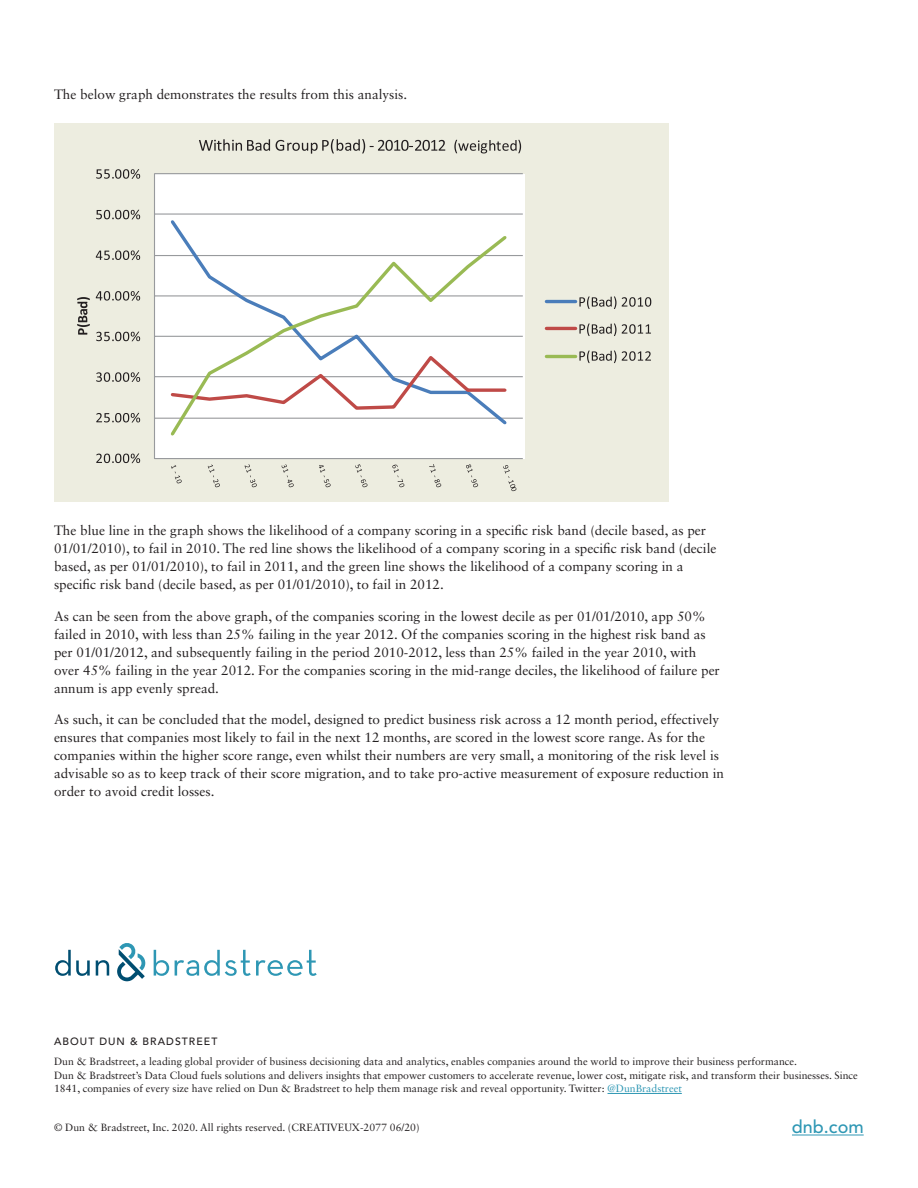
<style>
.page{position:relative;width:918px;height:1188px;background:#fff}
.page>*{position:absolute;margin:0;border:0;box-sizing:border-box;transform-origin:0 0}
._05_Body_Copy{font:500 18px "Avenir LT Std";color:#2e97b4}
.Body_Copy{font:13.5px/18px "Sabon LT Std";color:#231f20}
.Boilerplate{font:10.5px/13.5px "Sabon LT Std";color:#231f20}
.Boilerplate-2{font:500 10.5px "Avenir LT Std";letter-spacing:.1em;color:#231f20}
.s1{color:#2e97b4}
</style>
<div class="page">
<svg style="left:154px;top:950px;width:15px;height:26px"></svg>
<svg style="left:55px;top:943px;width:90px;height:38px"></svg>
<svg style="left:175px;top:950px;width:142px;height:26px"></svg>
<hr style="left:608px;top:1093px;width:74px;height:1px;background:#2e97b4">
<hr style="left:792px;top:1135px;width:72px;height:1px;background:#2e97b4">
<div style="left:54px;top:124px;width:614px;height:378px;background:#edede0"></div>
<div style="left:154px;top:174px;width:371px;height:285px;background:#fff"></div>
<hr style="left:155px;top:173px;width:368px;height:1px;background:#989a9d">
<hr style="left:155px;top:213px;width:368px;height:2px;background:#989a9d">
<hr style="left:155px;top:255px;width:368px;height:1px;background:#989a9d">
<hr style="left:155px;top:295px;width:368px;height:1px;background:#989a9d">
<hr style="left:155px;top:336px;width:368px;height:1px;background:#989a9d">
<hr style="left:155px;top:376px;width:368px;height:1px;background:#989a9d">
<hr style="left:155px;top:418px;width:368px;height:1px;background:#989a9d">
<hr style="left:154px;top:174px;width:1px;height:285px;background:#989a9d">
<hr style="left:155px;top:458px;width:368px;height:1px;background:#989a9d">
<svg style="left:168px;top:233px;width:342px;height:203px"></svg>
<svg style="left:96px;top:453px;width:44px;height:10px"></svg>
<svg style="left:96px;top:413px;width:44px;height:10px"></svg>
<svg style="left:96px;top:372px;width:44px;height:10px"></svg>
<svg style="left:96px;top:332px;width:44px;height:9px"></svg>
<svg style="left:96px;top:291px;width:44px;height:10px"></svg>
<svg style="left:96px;top:250px;width:44px;height:10px"></svg>
<svg style="left:96px;top:210px;width:44px;height:9px"></svg>
<svg style="left:96px;top:169px;width:44px;height:10px"></svg>
<svg style="left:171px;top:465px;width:11px;height:18px"></svg>
<svg style="left:208px;top:465px;width:12px;height:22px"></svg>
<svg style="left:245px;top:464px;width:12px;height:23px"></svg>
<svg style="left:282px;top:464px;width:12px;height:23px"></svg>
<svg style="left:319px;top:465px;width:12px;height:22px"></svg>
<svg style="left:355px;top:464px;width:13px;height:23px"></svg>
<svg style="left:392px;top:465px;width:12px;height:22px"></svg>
<svg style="left:429px;top:464px;width:12px;height:23px"></svg>
<svg style="left:466px;top:464px;width:12px;height:23px"></svg>
<svg style="left:503px;top:465px;width:13px;height:26px"></svg>
<svg style="left:77px;top:297px;width:13px;height:38px"></svg>
<svg style="left:199px;top:139px;width:71px;height:12px"></svg>
<svg style="left:276px;top:139px;width:169px;height:15px"></svg>
<svg style="left:454px;top:140px;width:67px;height:13px"></svg>
<hr style="left:546px;top:300px;width:30px;height:3px;background:#4a7dba">
<svg style="left:579px;top:296px;width:72px;height:13px"></svg>
<hr style="left:546px;top:327px;width:30px;height:3px;background:#bf4a47">
<svg style="left:579px;top:323px;width:72px;height:13px"></svg>
<hr style="left:546px;top:355px;width:30px;height:3px;background:#99ba54">
<svg style="left:579px;top:351px;width:72px;height:12px"></svg>
<p class="Body_Copy" style="left:54px;top:85px;width:355px">The below graph demonstrates the results from this analysis.</p>
<p class="Body_Copy" style="left:54px;top:521px;width:664px">The blue line in the graph shows the likelihood of a company scoring in a specific risk band (decile based, as per 01/01/2010), to fail in 2010. The red line shows the likelihood of a company scoring in a specific risk band (decile based, as per 01/01/2010), to fail in 2011, and the green line shows the likelihood of a company scoring in a specific risk band (decile based, as per 01/01/2010), to fail in 2012.</p>
<p class="Body_Copy" style="left:54px;top:607px;width:667px">As can be seen from the above graph, of the companies scoring in the lowest decile as per 01/01/2010, app 50% failed in 2010, with less than 25% failing in the year 2012. Of the companies scoring in the highest risk band as per 01/01/2012, and subsequently failing in the period 2010-2012, less than 25% failed in the year 2010, with over 45% failing in the year 2012. For the companies scoring in the mid-range deciles, the likelihood of failure per annum is app evenly spread.</p>
<p class="Body_Copy" style="left:54px;top:710px;width:672px">As such, it can be concluded that the model, designed to predict business risk across a 12 month period, effectively ensures that companies most likely to fail in the next 12 months, are scored in the lowest score range. As for the companies within the higher score range, even whilst their numbers are very small, a monitoring of the risk level is advisable so as to keep track of their score migration, and to take pro-active measurement of exposure reduction in order to avoid credit losses.</p>
<p class="Boilerplate-2" style="left:54px;top:1035px;width:165px">ABOUT DUN &amp; BRADSTREET</p>
<p class="Boilerplate" style="left:54px;top:1055px;width:805px">Dun &amp; Bradstreet, a leading global provider of business decisioning data and analytics, enables companies around the world to improve their business performance.<br>Dun &amp; Bradstreet’s Data Cloud fuels solutions and delivers insights that empower customers to accelerate revenue, lower cost, mitigate risk, and transform their businesses. Since<br>1841, companies of every size have relied on Dun &amp; Bradstreet to help them manage risk and reveal opportunity. Twitter: <span class="s1">@DunBradstreet</span></p>
<p class="Boilerplate" style="left:54px;top:1120px;width:367px">© Dun &amp; Bradstreet, Inc. 2020. All rights reserved. (CREATIVEUX-2077 06/20)</p>
<p class="_05_Body_Copy" style="left:792px;top:1117px;width:73px">dnb.com</p>
</div>
